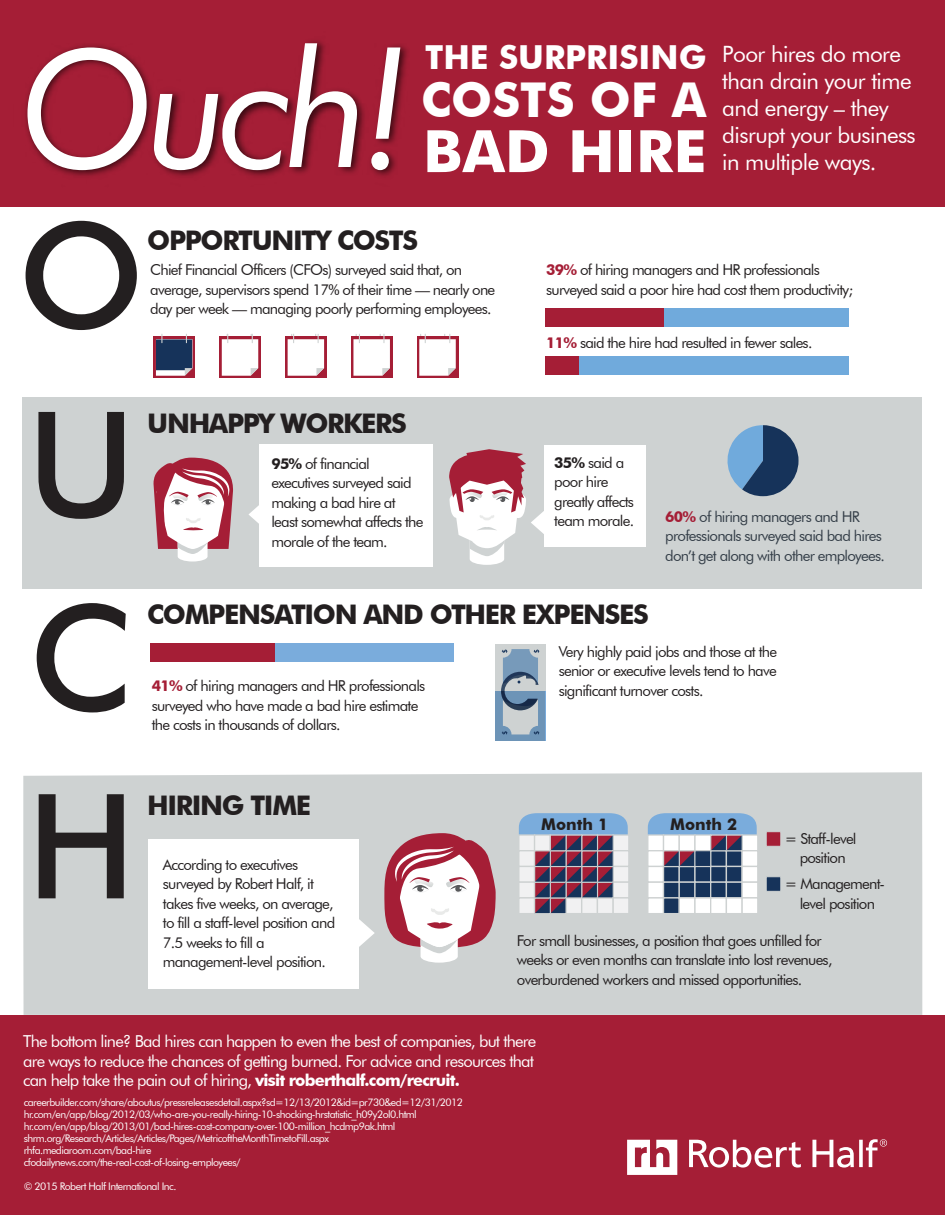
<style>
.page{position:relative;width:945px;height:1215px;background:#a51e36}
.page>*{position:absolute;margin:0;border:0;box-sizing:border-box;transform-origin:0 0}
.t1{font:italic 163.5px "Futura BT";color:#fff;scale:.96 1}
.t2{font:700 58.5px "Futura BT";color:#fff}
.t3{font:700 48px "Futura BT";color:#fff}
.t4{font:700 33.15px "Futura BT";color:#fff}
.t5{font:700 27px "Futura BT";letter-spacing:-.05em;color:#231f20}
.t6{font:22.5px/27px "Futura BT";letter-spacing:-.025em;color:#fff}
.t7{font:16.5px/19.5px "Futura BT";letter-spacing:-.05em;color:#fff}
.t8{font:700 16.2px "Futura BT";color:#231f20}
.t9{font:15px/19.5px "Futura BT";letter-spacing:-.05em;color:#231f20}
.t10{font:15px/19.5px "Futura BT";letter-spacing:-.05em;color:#343e48}
.t11{font:10.5px/12px "Futura BT";letter-spacing:-.05em;color:#fff}
.s1{font-weight:700;color:#a51e36}
.s2{font-weight:700}
</style>
<div class="page">
<div style="left:0;top:380px;width:945px;height:635px;background:#fff"></div>
<div style="left:23px;top:772px;width:899px;height:243px;background:#ced2d2"></div>
<div style="left:0;top:208px;width:945px;height:184px;background:#fff"></div>
<div style="left:663px;top:309px;width:186px;height:18px;background:#70aadc"></div>
<div style="left:545px;top:309px;width:118px;height:18px;background:#a51e36"></div>
<div style="left:579px;top:356px;width:270px;height:18px;background:#70aadc"></div>
<div style="left:545px;top:356px;width:34px;height:18px;background:#a51e36"></div>
<div style="left:275px;top:644px;width:179px;height:18px;background:#7aacdc"></div>
<div style="left:151px;top:644px;width:124px;height:18px;background:#a51e36"></div>
<div style="left:518px;top:834px;width:17px;height:17px;background:#ced2d2"></div>
<div style="left:518px;top:850px;width:17px;height:17px;background:#ced2d2"></div>
<div style="left:518px;top:866px;width:17px;height:17px;background:#ced2d2"></div>
<div style="left:518px;top:882px;width:17px;height:17px;background:#ced2d2"></div>
<div style="left:613px;top:834px;width:17px;height:17px;background:#d4d7d8"></div>
<div style="left:613px;top:850px;width:17px;height:17px;background:#d4d7d8"></div>
<div style="left:613px;top:866px;width:17px;height:17px;background:#d4d7d8"></div>
<div style="left:613px;top:882px;width:17px;height:17px;background:#d4d7d8"></div>
<div style="left:518px;top:897px;width:17px;height:17px;background:#ced2d2"></div>
<div style="left:613px;top:897px;width:17px;height:17px;background:#d4d7d8"></div>
<svg style="left:519px;top:813px;width:109px;height:102px;background:#988fa5"></svg>
<div style="left:647px;top:834px;width:17px;height:17px;background:#cfd3d3"></div>
<div style="left:647px;top:850px;width:17px;height:17px;background:#cfd3d3"></div>
<div style="left:647px;top:866px;width:17px;height:17px;background:#fff;border:1px solid #ced2d2"></div>
<div style="left:647px;top:882px;width:17px;height:17px;background:#fff;border:1px solid #ced2d2"></div>
<div style="left:663px;top:866px;width:17px;height:17px;background:#16335a;border:1px solid #ced2d2"></div>
<div style="left:663px;top:882px;width:17px;height:17px;background:#16335a;border:1px solid #ced2d2"></div>
<div style="left:679px;top:866px;width:17px;height:17px;background:#16335a;border:1px solid #ced2d2"></div>
<div style="left:679px;top:882px;width:17px;height:17px;background:#16335a;border:1px solid #ced2d2"></div>
<div style="left:694px;top:866px;width:17px;height:17px;background:#16335a;border:1px solid #ced2d2"></div>
<div style="left:694px;top:882px;width:17px;height:17px;background:#16335a;border:1px solid #ced2d2"></div>
<div style="left:710px;top:866px;width:17px;height:17px;background:#16335a;border:1px solid #ced2d2"></div>
<div style="left:710px;top:882px;width:17px;height:17px;background:#16335a;border:1px solid #ced2d2"></div>
<div style="left:726px;top:866px;width:17px;height:17px;background:#16335a;border:1px solid #ced2d2"></div>
<div style="left:726px;top:882px;width:17px;height:17px;background:#16335a;border:1px solid #ced2d2"></div>
<div style="left:741px;top:834px;width:17px;height:17px;background:#d5d8d8"></div>
<div style="left:741px;top:850px;width:17px;height:17px;background:#d5d8d8"></div>
<div style="left:741px;top:866px;width:17px;height:17px;background:#fff;border:1px solid #ced2d2"></div>
<div style="left:741px;top:882px;width:17px;height:17px;background:#fff;border:1px solid #ced2d2"></div>
<div style="left:647px;top:897px;width:17px;height:17px;background:#fff;border:1px solid #ced2d2"></div>
<div style="left:663px;top:897px;width:17px;height:17px;background:#16335a;border:1px solid #ced2d2"></div>
<div style="left:679px;top:897px;width:17px;height:17px;background:#fff;border:1px solid #ced2d2"></div>
<div style="left:694px;top:897px;width:17px;height:17px;background:#fff;border:1px solid #ced2d2"></div>
<div style="left:710px;top:897px;width:17px;height:17px;background:#fff;border:1px solid #ced2d2"></div>
<div style="left:726px;top:897px;width:17px;height:17px;background:#fff;border:1px solid #ced2d2"></div>
<div style="left:741px;top:897px;width:17px;height:17px;background:#fff;border:1px solid #ced2d2"></div>
<svg style="left:648px;top:813px;width:109px;height:54px;background:#9ba9c4"></svg>
<div style="left:694px;top:850px;width:17px;height:17px;background:#16335a;border:1px solid #ced2d2"></div>
<div style="left:766px;top:831px;width:15px;height:16px;background:#a51e36;border:1px solid #ced2d2"></div>
<div style="left:766px;top:876px;width:15px;height:16px;background:#16335a;border:1px solid #ced2d2"></div>
<svg style="left:627px;top:1140px;width:50px;height:35px"></svg>
<svg style="left:689px;top:1140px;width:112px;height:28px"></svg>
<svg style="left:812px;top:1139px;width:75px;height:29px"></svg>
<img style="left:14px;top:40px;width:402px;height:168px">
<div style="left:149px;top:839px;width:210px;height:149px;background:#fff"></div>
<svg style="left:26px;top:221px;width:111px;height:109px"></svg>
<svg style="left:37px;top:603px;width:89px;height:109px"></svg>
<svg style="left:39px;top:794px;width:85px;height:104px;background:#7b7b7c"></svg>
<div style="left:154px;top:337px;width:41px;height:41px;background:#a51e36"></div>
<svg style="left:156px;top:334px;width:37px;height:42px;background:#505775"></svg>
<svg style="left:219px;top:337px;width:42px;height:41px"></svg>
<svg style="left:285px;top:337px;width:42px;height:41px"></svg>
<div style="left:351px;top:337px;width:41px;height:41px;background:#a51e36"></div>
<div style="left:417px;top:337px;width:41px;height:41px;background:#a51e36"></div>
<svg style="left:222px;top:334px;width:36px;height:42px"></svg>
<svg style="left:288px;top:334px;width:36px;height:42px"></svg>
<svg style="left:353px;top:334px;width:37px;height:42px;background:#f3e4e7"></svg>
<svg style="left:419px;top:334px;width:37px;height:42px;background:#f3e4e7"></svg>
<svg style="left:350px;top:833px;width:146px;height:130px"></svg>
<div style="left:496px;top:644px;width:49px;height:97px;background:#ced2d2"></div>
<div style="left:496px;top:691px;width:49px;height:50px;background:#6d94b7"></div>
<svg style="left:501px;top:649px;width:39px;height:86px"></svg>
<div style="left:23px;top:397px;width:899px;height:192px;background:#ced2d2"></div>
<div style="left:259px;top:444px;width:174px;height:123px;background:#fff"></div>
<div style="left:544px;top:445px;width:101px;height:101px;background:#fff"></div>
<svg style="left:248px;top:505px;width:11px;height:19px"></svg>
<svg style="left:727px;top:425px;width:72px;height:71px"></svg>
<svg style="left:153px;top:458px;width:80px;height:104px"></svg>
<svg style="left:449px;top:449px;width:99px;height:116px"></svg>
<svg style="left:38px;top:412px;width:86px;height:107px"></svg>
<h1 class="t1" style="left:20px;top:10px;width:409px">Ouch!</h1>
<h3 class="t4" style="left:425px;top:37px;width:283px">THE SURPRISING</h3>
<h3 class="t3" style="left:421px;top:70px;width:287px">COSTS OF A</h3>
<h2 class="t2" style="left:423px;top:116px;width:285px">BAD HIRE</h2>
<h3 class="t6" style="left:722px;top:41px;width:195px">Poor hires do more than drain your time and energy – they disrupt your business in multiple ways.</h3>
<h3 class="t5" style="left:147px;top:224px;width:272px">OPPORTUNITY COSTS</h3>
<p class="t9" style="left:150px;top:260px;width:347px">Chief Financial Officers (CFOs) surveyed said that, on average, supervisors spend 17% of their time — nearly one day per week — managing poorly performing employees.</p>
<h3 class="t5" style="left:147px;top:407px;width:261px">UNHAPPY WORKERS</h3>
<p class="t9" style="left:546px;top:260px;width:309px"><span class="s1">39%</span> of hiring managers and HR professionals surveyed said a poor hire had cost them productivity;</p>
<p class="t9" style="left:546px;top:333px;width:268px"><span class="s1">11%</span> said the hire had resulted in fewer sales.</p>
<p class="t9" style="left:271px;top:453px;width:154px"><span class="s2">95%</span> of financial executives surveyed said making a bad hire at least somewhat affects the morale of the team.</p>
<p class="t9" style="left:554px;top:452px;width:81px"><span class="s2">35%</span> said a poor hire greatly affects team morale.</p>
<h3 class="t5" style="left:147px;top:598px;width:503px">COMPENSATION AND OTHER EXPENSES</h3>
<p class="t10" style="left:665px;top:506px;width:221px"><span class="s1">60%</span> of hiring managers and HR professionals surveyed said bad hires don’t get along with other employees.</p>
<p class="t9" style="left:152px;top:676px;width:275px"><span class="s1">41%</span> of hiring managers and HR professionals surveyed who have made a bad hire estimate the costs in thousands of dollars.</p>
<h3 class="t5" style="left:147px;top:789px;width:165px">HIRING TIME</h3>
<p class="t9" style="left:163px;top:854px;width:174px">According to executives surveyed by Robert Half, it takes five weeks, on average, to fill a staff-level position and<br>7.5 weeks to fill a management-level position.</p>
<p class="t9" style="left:559px;top:642px;width:220px;text-align:justify">Very highly paid jobs and those at the senior or executive levels tend to have significant turnover costs.</p>
<p class="t8" style="left:541px;top:815px;width:68px">Month 1</p>
<p class="t8" style="left:670px;top:815px;width:68px">Month 2</p>
<p class="t9" style="left:785px;top:829px;width:73px;text-align:center">= Staff-level position</p>
<p class="t9" style="left:785px;top:874px;width:102px;text-align:center">= Management&shy;level position</p>
<p class="t9" style="left:517px;top:931px;width:317px">For small businesses, a position that goes unfilled for weeks or even months can translate into lost revenues, overburdened workers and missed opportunities.</p>
<p class="t7" style="left:23px;top:1032px;width:515px">The bottom line? Bad hires can happen to even the best of companies, but there are ways to reduce the chances of getting burned. For advice and resources that can help take the pain out of hiring, <span class="s2">visit roberthalf.com/recruit.</span></p>
<p class="t11" style="left:24px;top:1096px;width:441px">careerbuilder.com/share/aboutus/pressreleasesdetail.aspx?sd=12/13/2012&amp;id=pr730&amp;ed=12/31/2012 hr.com/en/app/blog/2012/03/who-are-you-really-hiring-10-shocking-hrstatistic_h09y2ol0.html hr.com/en/app/blog/2013/01/bad-hires-cost-company-over-100-million_hcdmp9ak.html shrm.org/Research/Articles/Articles/Pages/MetricoftheMonthTimetoFill.aspx<br>rhfa.mediaroom.com/bad-hire<br>cfodailynews.com/the-real-cost-of-losing-employees/</p>
<p class="t11" style="left:24px;top:1180px;width:154px">© 2015 Robert Half International Inc.</p>
</div>
